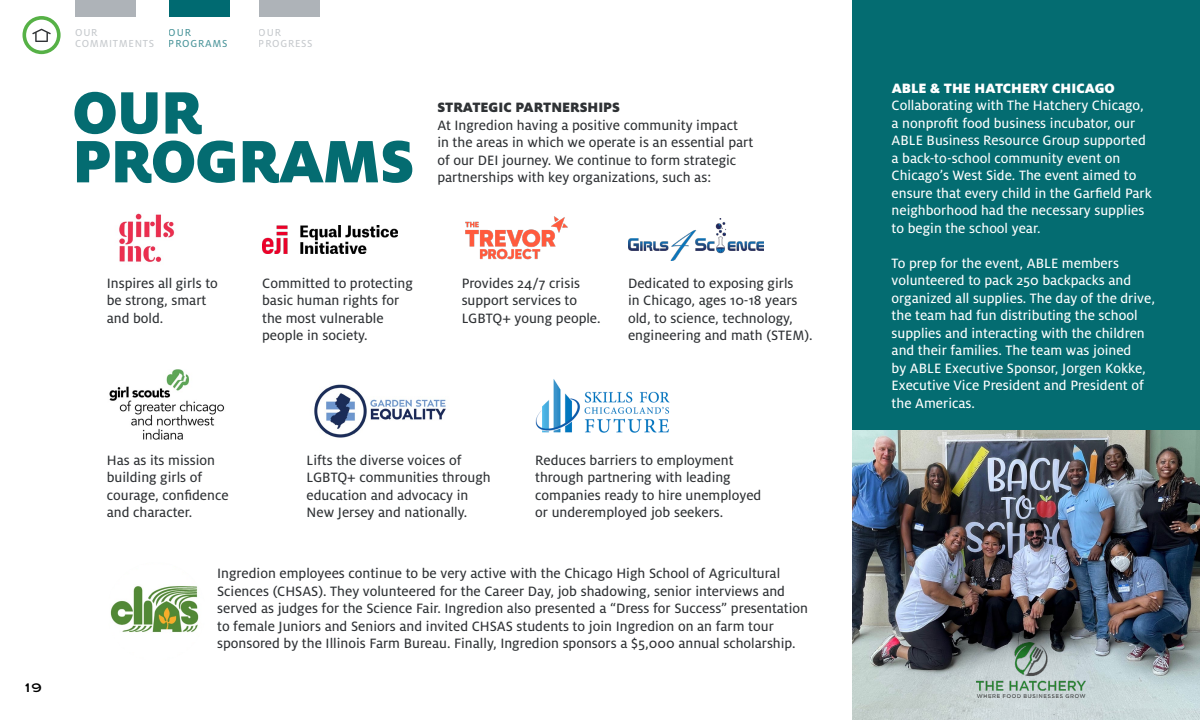
<style>
.page{position:relative;width:1200px;height:720px;background:#fff}
.page>*{position:absolute;margin:0;border:0;box-sizing:border-box;transform-origin:0 0}
.t1{font:900 66.25px/48.8px "Milo Pro";letter-spacing:-.015em;color:#046c71}
.t2{font:15px/17.5px "Milo Pro Text";color:#2f3235}
.t3{font:15px/17.5px "Milo Pro Text";color:#fff}
.t4{font:900 15px "Milo Pro";color:#fff}
.t5{font:900 15px "Milo Pro";color:#2f3235}
.t6{font:600 12.5px "Adrianna Extended";color:#000}
.t7{font:11.25px/11.2px "Milo Pro Text";letter-spacing:.06em;color:#aeb3b8}
.t8{font:11.25px/11.2px "Milo Pro Text";letter-spacing:.06em;color:#006a71}
</style>
<div class="page">
<div style="left:852px;top:0;width:348px;height:720px;background:#046c71"></div>
<img style="left:852px;top:430px;width:348px;height:290px">
<img style="left:119px;top:213px;width:56px;height:49px">
<img style="left:262px;top:226px;width:135px;height:27px">
<img style="left:465px;top:217px;width:103px;height:43px">
<img style="left:628px;top:218px;width:135px;height:43px">
<img style="left:109px;top:370px;width:116px;height:70px">
<img style="left:107px;top:562px;width:99px;height:99px;border-radius:49px">
<img style="left:314px;top:384px;width:132px;height:54px">
<img style="left:535px;top:379px;width:135px;height:54px">
<img style="left:976px;top:643px;width:109px;height:55px">
<div style="left:169px;top:0;width:61px;height:17px;background:#006a71"></div>
<div style="left:259px;top:0;width:61px;height:17px;background:#aeb3b8"></div>
<div style="left:75px;top:0;width:61px;height:17px;background:#aeb3b8"></div>
<svg style="left:32px;top:29px;width:19px;height:13px"></svg>
<div style="left:23px;top:16px;width:38px;height:38px;border:4px solid #56b146;border-radius:50%"></div>
<p class="t7" style="left:75px;top:27px;width:80px">OUR<br>COMMITMENTS</p>
<p class="t8" style="left:169px;top:27px;width:60px">OUR<br>PROGRAMS</p>
<p class="t7" style="left:259px;top:27px;width:55px">OUR<br>PROGRESS</p>
<h1 class="t1" style="left:72px;top:88px;width:343px">OUR<br>PROGRAMS</h1>
<p class="t5" style="left:437px;top:98px;width:184px">STRATEGIC PARTNERSHIPS</p>
<p class="t2" style="left:437px;top:116px;width:317px">At Ingredion having a positive community impact in the areas in which we operate is an essential part of our DEI journey. We continue to form strategic partnerships with key organizations, such as:</p>
<p class="t2" style="left:107px;top:274px;width:113px">Inspires all girls to be strong, smart and bold.</p>
<p class="t2" style="left:262px;top:274px;width:152px">Committed to protecting basic human rights for the most vulnerable people in society.</p>
<p class="t2" style="left:462px;top:274px;width:140px">Provides 24/7 crisis support services to<br>LGBTQ+ young people.</p>
<p class="t2" style="left:628px;top:274px;width:186px">Dedicated to exposing girls<br>in Chicago, ages 10-18 years old, to science, technology, engineering and math (STEM).</p>
<p class="t6" style="left:24px;top:680px;width:19px">19</p>
<p class="t2" style="left:107px;top:451px;width:123px">Has as its mission building girls of courage, confidence and character.</p>
<p class="t2" style="left:307px;top:451px;width:186px">Lifts the diverse voices of<br>LGBTQ+ communities through education and advocacy in<br>New Jersey and nationally.</p>
<p class="t2" style="left:535px;top:451px;width:228px">Reduces barriers to employment through partnering with leading companies ready to hire unemployed or underemployed job seekers.</p>
<p class="t2" style="left:217px;top:565px;width:592px">Ingredion employees continue to be very active with the Chicago High School of Agricultural Sciences (CHSAS). They volunteered for the Career Day, job shadowing, senior interviews and served as judges for the Science Fair. Ingredion also presented a “Dress for Success” presentation to female Juniors and Seniors and invited CHSAS students to join Ingredion on an farm tour sponsored by the Illinois Farm Bureau. Finally, Ingredion sponsors a $5,000 annual scholarship.</p>
<p class="t4" style="left:892px;top:79px;width:225px">ABLE &amp; THE HATCHERY CHICAGO</p>
<p class="t3" style="left:892px;top:97px;width:262px">Collaborating with The Hatchery Chicago, a nonprofit food business incubator, our ABLE Business Resource Group supported a back-to-school community event on Chicago’s West Side. The event aimed to ensure that every child in the Garfield Park neighborhood had the necessary supplies to begin the school year.</p>
<p class="t3" style="left:892px;top:255px;width:265px">To prep for the event, ABLE members volunteered to pack 250 backpacks and organized all supplies. The day of the drive, the team had fun distributing the school supplies and interacting with the children and their families. The team was joined<br>by ABLE Executive Sponsor, Jorgen Kokke, Executive Vice President and President of the Americas.</p>
</div>
